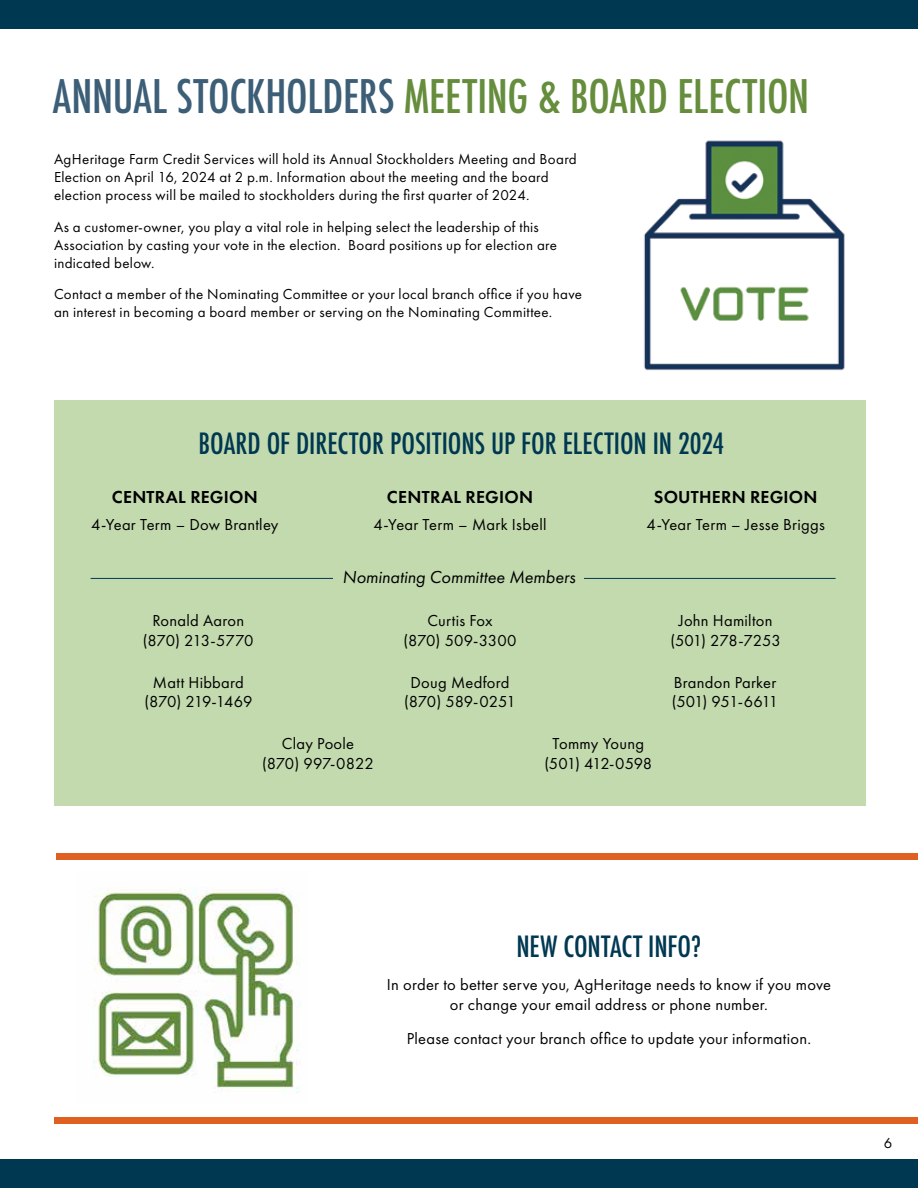
<style>
.page{position:relative;width:918px;height:1188px;background:#fff}
.page>*{position:absolute;margin:0;border:0;box-sizing:border-box;transform-origin:0 0}
.t1{font:500 condensed 45px "Futura";letter-spacing:-.005em;color:#658d3c}
.t2{font:500 condensed 28.5px "Futura";letter-spacing:-.005em;color:#003852}
.t3{font:600 18px "Futura PT";letter-spacing:.01em;color:#000}
.t4{font:italic 18px "Futura PT";color:#000}
.t5{font:16.5px/19.8px "Futura PT";letter-spacing:.015em;color:#000;text-align:center}
.t6{font:15px/18px "Futura PT";letter-spacing:.02em;color:#000}
.s1{color:#3c5e76}
</style>
<div class="page">
<div style="left:0;top:1160px;width:918px;height:28px;background:#003852"></div>
<div style="left:0;top:0;width:918px;height:28px;background:#003852"></div>
<img style="left:644px;top:140px;width:201px;height:231px">
<div style="left:54px;top:401px;width:811px;height:405px;background:#c2daae"></div>
<img style="left:93px;top:888px;width:207px;height:206px">
<hr style="left:91px;top:578px;width:745px;height:1px;background:#003852">
<div style="left:334px;top:570px;width:250px;height:23px;background:#c2daae"></div>
<div style="left:56px;top:853px;width:862px;height:7px;background:#df6020"></div>
<div style="left:54px;top:1117px;width:864px;height:7px;background:#df6020"></div>
<h1 class="t1" style="left:53px;top:68px;width:758px"><span class="s1">ANNUAL STOCKHOLDERS</span> MEETING &amp; BOARD ELECTION</h1>
<p class="t6" style="left:54px;top:150px;width:524px">AgHeritage Farm Credit Services will hold its Annual Stockholders Meeting and Board<br>Election on April 16, 2024 at 2 p.m. Information about the meeting and the board election process will be mailed to stockholders during the first quarter of 2024.</p>
<p class="t6" style="left:54px;top:218px;width:504px">As a customer-owner, you play a vital role in helping select the leadership of this<br>Association by casting your vote in the election. Board positions up for election are indicated below.</p>
<p class="t6" style="left:54px;top:285px;width:530px">Contact a member of the Nominating Committee or your local branch office if you have an interest in becoming a board member or serving on the Nominating Committee.</p>
<h2 class="t2" style="left:199px;top:425px;width:527px">BOARD OF DIRECTOR POSITIONS UP FOR ELECTION IN 2024</h2>
<p class="t3" style="left:112px;top:486px;width:148px">CENTRAL REGION</p>
<p class="t5" style="left:91px;top:514px;width:189px">4-Year Term – Dow Brantley</p>
<p class="t3" style="left:654px;top:486px;width:165px">SOUTHERN REGION</p>
<p class="t5" style="left:647px;top:514px;width:180px">4-Year Term – Jesse Briggs</p>
<p class="t3" style="left:387px;top:486px;width:148px">CENTRAL REGION</p>
<p class="t5" style="left:374px;top:514px;width:175px">4-Year Term – Mark Isbell</p>
<p class="t5" style="left:143px;top:611px;width:112px">Ronald Aaron (870) 213-5770</p>
<p class="t4" style="left:343px;top:566px;width:234px">Nominating Committee Members</p>
<p class="t5" style="left:403px;top:611px;width:115px">Curtis Fox<br>(870) 509-3300</p>
<p class="t5" style="left:670px;top:611px;width:112px">John Hamilton (501) 278-7253</p>
<p class="t5" style="left:144px;top:672px;width:110px">Matt Hibbard (870) 219-1469</p>
<p class="t5" style="left:404px;top:672px;width:113px">Doug Medford (870) 589-0251</p>
<p class="t5" style="left:672px;top:672px;width:108px;text-align:left">Brandon Parker (501) 951-6611</p>
<p class="t5" style="left:262px;top:734px;width:113px">Clay Poole (870) 997-0822</p>
<p class="t5" style="left:544px;top:734px;width:109px">Tommy Young (501) 412-0598</p>
<h2 class="t2" style="left:516px;top:928px;width:187px">NEW CONTACT INFO?</h2>
<p class="t5" style="left:387px;top:975px;width:446px">In order to better serve you, AgHeritage needs to know if you move or change your email address or phone number.</p>
<p class="t5" style="left:407px;top:1028px;width:406px">Please contact your branch office to update your information.</p>
<p class="t6" style="left:884px;top:1134px;width:10px">6</p>
</div>
